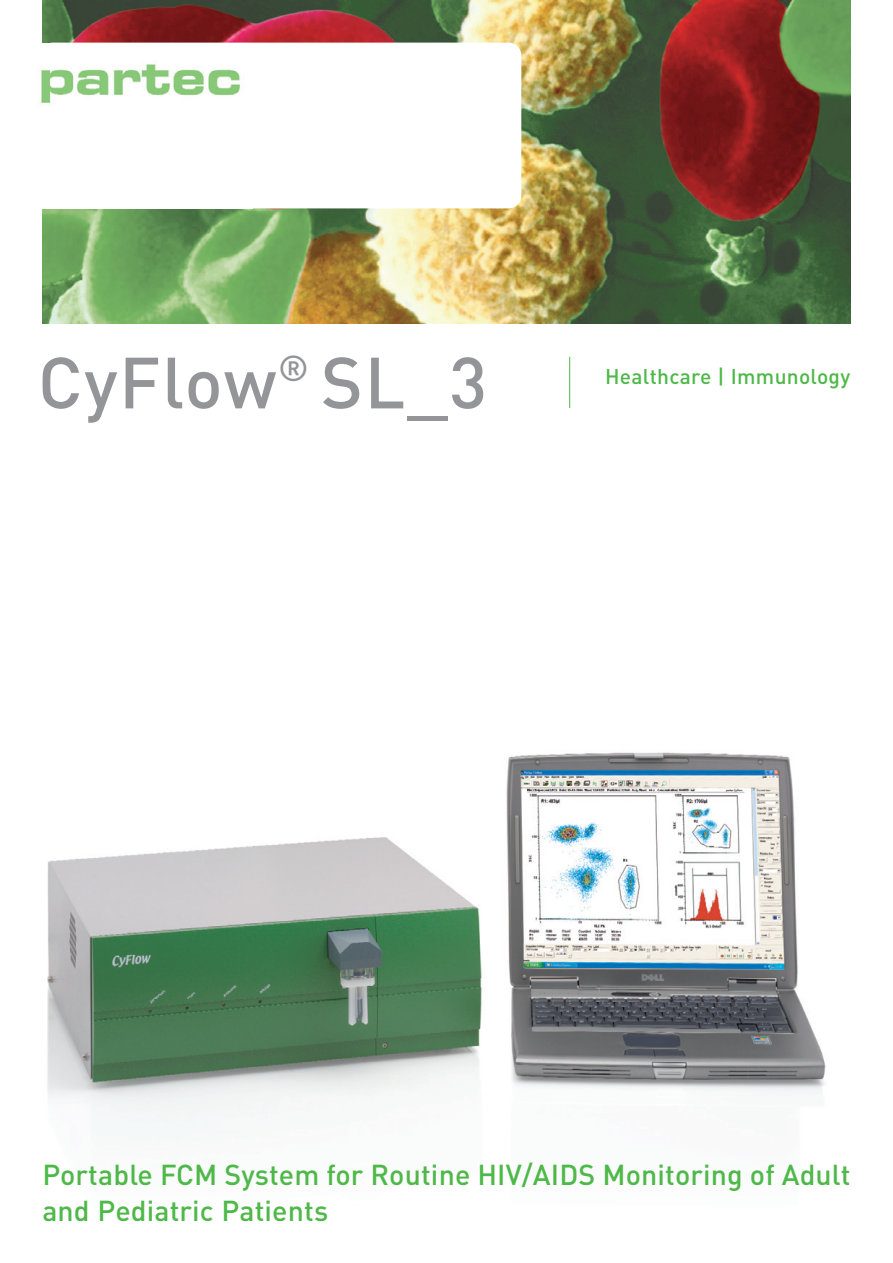
<style>
.page{position:relative;width:893px;height:1263px;background:#fff}
.page>*{position:absolute;margin:0;border:0;box-sizing:border-box;transform-origin:0 0}
.t1{font:500 71.25px "DIN";letter-spacing:.02em;color:#939598}
.t2{font:500 28.5px/36px "DIN";letter-spacing:.005em;color:#4eb848}
.t3{font:500 21px "DIN";letter-spacing:.015em;color:#4eb848}
</style>
<div class="page">
<img style="left:47px;top:752px;width:779px;height:378px">
<img style="left:42px;top:0;width:808px;height:323px">
<div style="left:40px;top:43px;width:481px;height:165px;background:#fff;border-radius:13px"></div>
<div style="left:0;top:43px;width:252px;height:165px;background:#fff"></div>
<img style="left:41px;top:64px;width:199px;height:40px">
<hr style="left:569px;top:357px;width:1px;height:51px;background:#4eb848">
<h1 class="t1" style="left:38px;top:357px;width:451px">CyFlow<sup>®</sup> SL_3</h1>
<p class="t3" style="left:605px;top:369px;width:246px">Healthcare | Immunology</p>
<p class="t2" style="left:42px;top:1159px;width:809px">Portable FCM System for Routine HIV/AIDS Monitoring of Adult and Pediatric Patients</p>
</div>
